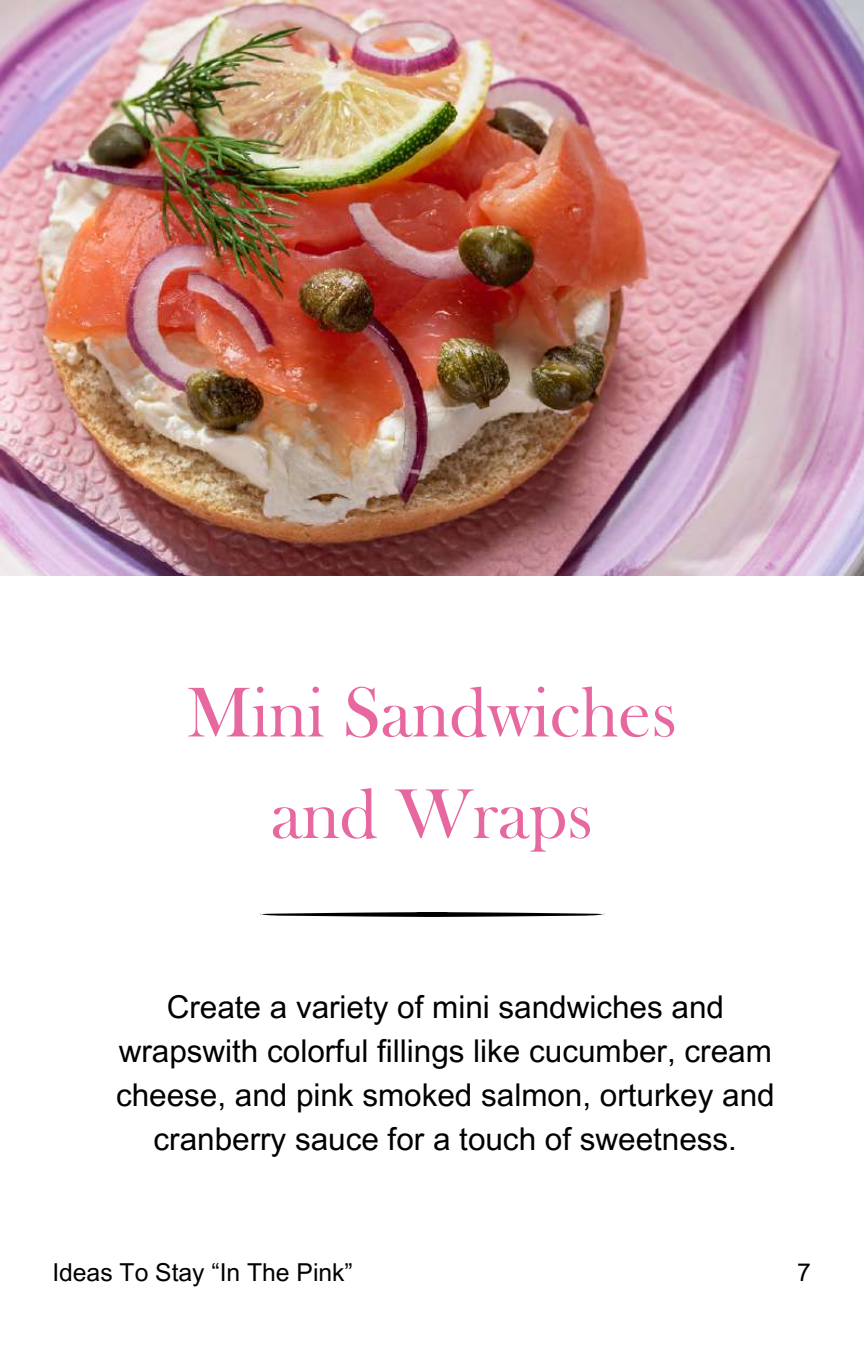
<style>
.page{position:relative;width:864px;height:1350px;background:#fff}
.page>*{position:absolute;margin:0;border:0;box-sizing:border-box;transform-origin:0 0}
.t1{font:72.9px/101.5px "Bask Old Face";color:#e7689f;text-align:center}
.t2{font:31.5px/43.9px "Arial MT Pro";color:#000;text-align:center}
.t3{font:24.75px "Arial MT Pro";color:#000}
</style>
<div class="page">
<img style="left:0;top:0;width:864px;height:575px">
<svg style="left:260px;top:912px;width:345px;height:5px"></svg>
<h1 class="t1" style="left:186px;top:668px;width:492px">Mini Sandwiches and Wraps</h1>
<p class="t2" style="left:116px;top:989px;width:660px">Create a variety of mini sandwiches and wrapswith colorful fillings like cucumber, cream cheese, and pink smoked salmon, orturkey and cranberry sauce for a touch of sweetness.</p>
<p class="t3" style="left:52px;top:1263px;width:302px">Ideas To Stay “In The Pink”</p>
<p class="t3" style="left:797px;top:1263px;width:15px">7</p>
</div>
